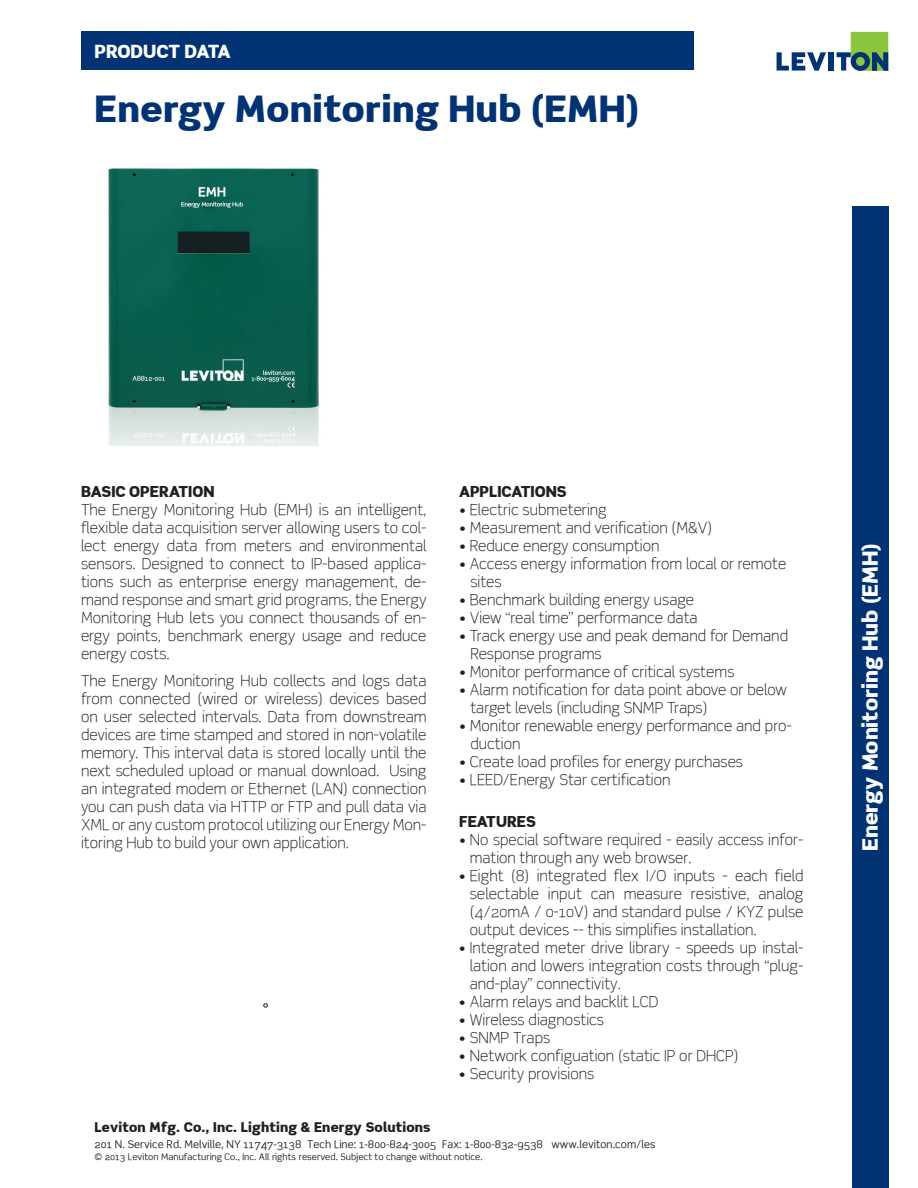
<style>
.page{position:relative;width:918px;height:1188px;background:#fff}
.page>*{position:absolute;margin:0;border:0;box-sizing:border-box;transform-origin:0 0}
.t1{font:900 36px "Scene";letter-spacing:.01em;color:#013374}
.t2{font:900 21px "Scene";color:#fff}
.t3{font:900 18px "Scene";letter-spacing:-.02em;color:#fff}
.t4{font:300 15px/18px "Scene";color:#231f20}
.t5{font:900 15px "Scene";color:#231f20}
.t6{font:900 13.35px "Scene";letter-spacing:.01em;color:#231f20}
.t7{font:10.5px "Scene";color:#231f20}
.t8{font:9px "Scene";color:#231f20}
</style>
<div class="page">
<div style="left:81px;top:32px;width:613px;height:38px;background:#013374"></div>
<div style="left:852px;top:207px;width:36px;height:981px;background:#013374"></div>
<svg style="left:777px;top:52px;width:49px;height:19px"></svg>
<div style="left:828px;top:52px;width:5px;height:19px;background:#013374"></div>
<svg style="left:837px;top:32px;width:51px;height:39px"></svg>
<img style="left:108px;top:168px;width:211px;height:278px">
<p class="t3" style="left:94px;top:40px;width:138px">product data</p>
<h1 class="t1" style="left:94px;top:86px;width:546px">Energy Monitoring Hub (EMH)</h1>
<p class="t5" style="left:81px;top:482px;width:89px">BASIC OPERAT</p>
<p class="t5" style="left:188px;top:482px;width:28px">ION</p>
<p class="t4" style="left:81px;top:500px;width:347px;text-align:justify">The Energy Monitoring Hub (EMH) is an intelligent, flexible data acquisition server allowing users to col&shy;lect energy data from meters and environmental sensors. Designed to connect to IP-based applica&shy;tions such as enterprise energy management, de&shy;mand response and smart grid programs, the Energy Monitoring Hub lets you connect thousands of en&shy;ergy points, benchmark energy usage and reduce energy costs.</p>
<p class="t4" style="left:81px;top:671px;width:347px;text-align:justify">The Energy Monitoring Hub collects and logs data from connected (wired or wireless) devices based on user selected intervals. Data from downstream devices are time stamped and stored in non-volatile memory. This interval data is stored locally until the next scheduled upload or manual download. Using an integrated modem or Ethernet (LAN) connection you can push data via HTTP or FTP and pull data via XML or any custom protocol utilizing our Energy Mon&shy;itoring Hub to build your own application.</p>
<p class="t5" style="left:459px;top:482px;width:11px">APP</p>
<p class="t5" style="left:489px;top:482px;width:23px">LICAT</p>
<p class="t5" style="left:531px;top:482px;width:38px">IONS</p>
<p class="t4" style="left:459px;top:500px;width:149px">• Electric submetering</p>
<p class="t4" style="left:459px;top:518px;width:255px">• Measurement and verification (M&amp;V)</p>
<p class="t4" style="left:459px;top:536px;width:202px">• Reduce energy consumption</p>
<p class="t4" style="left:470px;top:554px;width:317px;text-indent:-11px">• Access energy information from local or remote sites</p>
<p class="t4" style="left:459px;top:590px;width:237px">• Benchmark building energy usage</p>
<p class="t4" style="left:459px;top:608px;width:240px">• View “real time” performance data</p>
<p class="t4" style="left:470px;top:626px;width:319px;text-indent:-11px">• Track energy use and peak demand for Demand<br>Response programs</p>
<p class="t4" style="left:459px;top:662px;width:277px">• Monitor performance of critical systems</p>
<p class="t4" style="left:470px;top:680px;width:318px;text-indent:-11px">• Alarm notification for data point above or below target levels (including SNMP Traps)</p>
<p class="t4" style="left:470px;top:716px;width:323px;text-indent:-11px">• Monitor renewable energy performance and pro&shy;duction</p>
<p class="t4" style="left:459px;top:752px;width:286px">• Create load profiles for energy purchases</p>
<p class="t4" style="left:459px;top:770px;width:213px">• LEED/Energy Star certification</p>
<p class="t5" style="left:459px;top:812px;width:29px">FEATUR</p>
<p class="t5" style="left:517px;top:812px;width:20px">ES</p>
<p class="t4" style="left:470px;top:830px;width:335px;text-indent:-11px">• No special software required - easily access infor&shy;mation through any web browser.</p>
<p class="t4" style="left:470px;top:866px;width:335px;text-align:justify;text-indent:-11px">• Eight (8) integrated flex I/O inputs - each field selectable input can measure resistive, analog (4/20mA / 0-10V) and standard pulse / KYZ pulse output devices -- this simplifies installation.</p>
<p class="t4" style="left:470px;top:938px;width:335px;text-align:justify;text-indent:-11px">• Integrated meter drive library - speeds up instal&shy;lation and lowers integration costs through “plug&shy;and-play” connectivity.</p>
<p class="t4" style="left:459px;top:992px;width:201px">• Alarm relays and backlit LCD</p>
<p class="t4" style="left:459px;top:1010px;width:147px">• Wireless diagnostics</p>
<p class="t4" style="left:459px;top:1028px;width:93px">• SNMP Traps</p>
<p class="t4" style="left:459px;top:1046px;width:281px">• Network configuation (static IP or DHCP)</p>
<p class="t4" style="left:459px;top:1064px;width:137px">• Security provisions</p>
<p class="t6" style="left:94px;top:1118px;width:338px">Leviton Mfg. Co., Inc. Lighting &amp; Energy Solutions</p>
<p class="t7" style="left:94px;top:1138px;width:563px">201 N. Service Rd. Melville, NY 11747-3138 Tech Line: 1-800-824-3005 Fax: 1-800-832-9538 www.leviton.com/les</p>
<p class="t8" style="left:94px;top:1151px;width:390px">© 2013 Leviton Manufacturing Co., Inc. All rights reserved. Subject to change without notice.</p>
<h2 class="t2" style="left:857px;top:851px;width:310px;rotate:-90deg">Energy Monitoring Hub (EMH)</h2>
</div>
